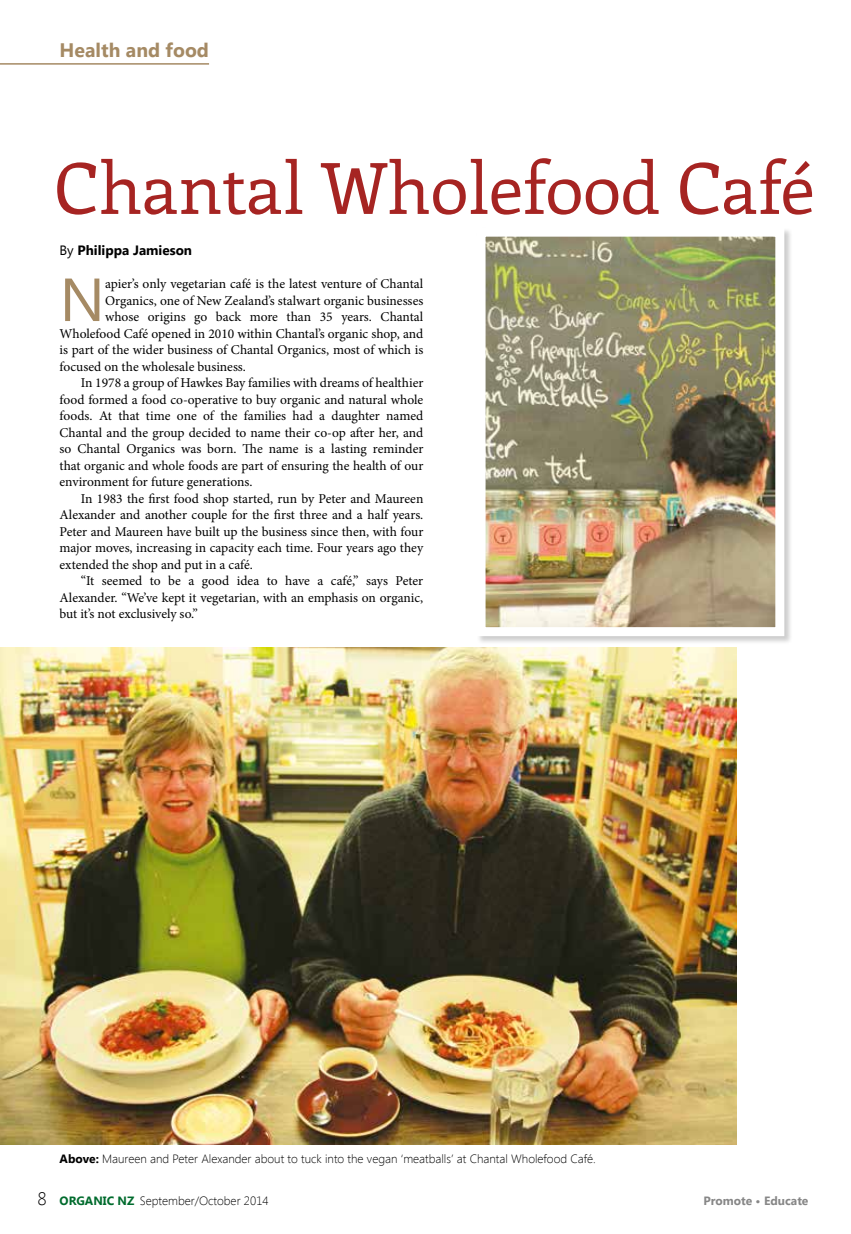
<style>
.page{position:relative;width:851px;height:1234px;background:#fff}
.page>*{position:absolute;margin:0;border:0;box-sizing:border-box;transform-origin:0 0}
.t1{font:70.5px "Enriqueta";letter-spacing:-.01em;color:#a62422}
.t2{font:60.6px "Segoe UI";color:#a58a64}
.t3{font:700 19.5px "Segoe UI";color:#a58a64}
.t4{font:13.5px "Minion Pro";letter-spacing:-.005em;color:#000}
.t5{font:700 13.5px "Segoe UI";color:#000}
.t6{font:300 12px "Segoe UI";color:#000}
.t7{font:700 12px "Segoe UI";color:#878787}
.s1{font-weight:400}
.s2{font-weight:700}
.s3{font-size:18px}
.s4{font-weight:700;color:#006b2d}
</style>
<div class="page">
<hr style="left:0;top:63px;width:209px;height:2px;background:#a58a64">
<img style="left:0;top:647px;width:736px;height:497px">
<div style="left:476px;top:227px;width:317px;height:417px;background:#000;opacity:.2"></div>
<img style="left:486px;top:237px;width:288px;height:389px">
<div style="left:476px;top:227px;width:308px;height:409px;border:9px solid #fff"></div>
<h3 class="t3" style="left:60px;top:36px;width:151px">Health and food</h3>
<h1 class="t1" style="left:54px;top:139px;width:762px">Chantal Wholefood Café</h1>
<p class="t5" style="left:60px;top:240px;width:134px"><span class="s1">By</span> Philippa Jamieson</p>
<h2 class="t2" style="left:60px;top:257px;width:47px">N</h2>
<p class="t4" style="left:105px;top:274px;width:320px">apier’s only vegetarian café is the latest venture of Chantal</p>
<p class="t4" style="left:105px;top:291px;width:320px">Organics, one of New Zealand’s stalwart organic businesses</p>
<p class="t4" style="left:105px;top:307px;width:320px">whose origins go back more than 35 years. Chantal</p>
<p class="t4" style="left:60px;top:324px;width:365px">Wholefood Café opened in 2010 within Chantal’s organic shop, and</p>
<p class="t4" style="left:60px;top:340px;width:365px">is part of the wider business of Chantal Organics, most of which is</p>
<p class="t4" style="left:60px;top:357px;width:188px">focused on the wholesale business.</p>
<p class="t4" style="left:81px;top:373px;width:344px">In 1978 a group of Hawkes Bay families with dreams of healthier</p>
<p class="t4" style="left:60px;top:390px;width:365px">food formed a food co-operative to buy organic and natural whole</p>
<p class="t4" style="left:60px;top:406px;width:365px">foods. At that time one of the families had a daughter named</p>
<p class="t4" style="left:60px;top:423px;width:365px">Chantal and the group decided to name their co-op after her, and</p>
<p class="t4" style="left:60px;top:439px;width:365px">so Chantal Organics was born. The name is a lasting reminder</p>
<p class="t4" style="left:60px;top:456px;width:365px">that organic and whole foods are part of ensuring the health of our</p>
<p class="t4" style="left:60px;top:472px;width:194px">environment for future generations.</p>
<p class="t4" style="left:81px;top:489px;width:344px">In 1983 the first food shop started, run by Peter and Maureen</p>
<p class="t4" style="left:60px;top:505px;width:365px">Alexander and another couple for the first three and a half years.</p>
<p class="t4" style="left:60px;top:522px;width:365px">Peter and Maureen have built up the business since then, with four</p>
<p class="t4" style="left:60px;top:538px;width:365px">major moves, increasing in capacity each time. Four years ago they</p>
<p class="t4" style="left:60px;top:555px;width:195px">extended the shop and put in a café.</p>
<p class="t4" style="left:81px;top:571px;width:344px">“It seemed to be a good idea to have a café,” says Peter</p>
<p class="t4" style="left:60px;top:588px;width:365px">Alexander. “We’ve kept it vegetarian, with an emphasis on organic,</p>
<p class="t4" style="left:60px;top:604px;width:140px">but it’s not exclusively so.”</p>
<p class="t6" style="left:60px;top:1150px;width:537px"><span class="s2">Above:</span> Maureen and Peter Alexander about to tuck into the vegan ‘meatballs’ at Chantal Wholefood Café.</p>
<p class="t6" style="left:38px;top:1191px;width:232px"><span class="s3">8</span> <span class="s4">ORGANIC NZ</span> September/October 2014</p>
<p class="t7" style="left:703px;top:1191px;width:106px">Promote • Educate</p>
</div>
